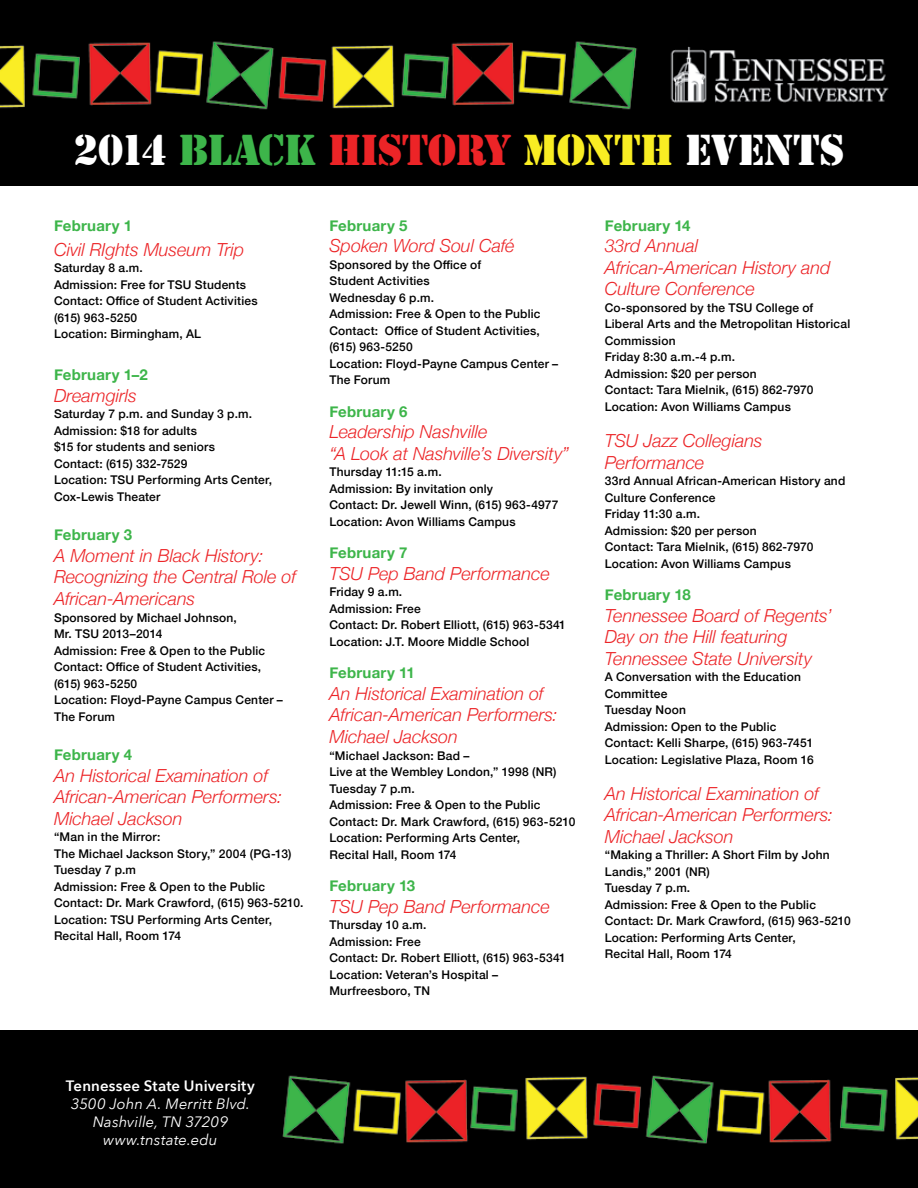
<style>
.page{position:relative;width:918px;height:1188px;background:#fff}
.page>*{position:absolute;margin:0;border:0;box-sizing:border-box;transform-origin:0 0}
.t1{font:45px "Stencil";letter-spacing:-.025em;color:#fff}
.t2{font:italic 300 18px/21.6px "Helvetica Neue";color:#ec2427}
.t3{font:700 15px "Helvetica Neue";letter-spacing:.015em;color:#3db54a}
.t4{font:italic 15px/18px "Avenir Next";letter-spacing:.005em;color:#fff;text-align:center}
.t5{font:600 15px "Avenir Next";letter-spacing:.01em;color:#fff}
.t6{font:500 12px/16.5px "Helvetica Neue";letter-spacing:.015em;color:#000}
.s1{color:#3db54a}
.s2{color:#ec2427}
.s3{color:#f9ed23}
</style>
<div class="page">
<div style="left:0;top:0;width:918px;height:160px;background:#000"></div>
<img style="left:0;top:41px;width:889px;height:69px">
<div style="left:0;top:1030px;width:918px;height:158px;background:#000"></div>
<img style="left:282px;top:1075px;width:636px;height:69px">
<div style="left:0;top:141px;width:918px;height:45px;background:#000"></div>
<h1 class="t1" style="left:73px;top:124px;width:773px">2014 <span class="s1">BLACK</span> <span class="s2">HISTORY</span> <span class="s3">MONTH</span> EVENTS</h1>
<p class="t3" style="left:54px;top:214px;width:80px">February 1</p>
<h2 class="t2" style="left:54px;top:238px;width:192px">Civil RIghts Museum Trip</h2>
<p class="t6" style="left:54px;top:259px;width:205px">Saturday 8 a.m.<br>Admission: Free for TSU Students<br>Contact: Office of Student Activities (615) 963-5250<br>Location: Birmingham, AL</p>
<p class="t3" style="left:54px;top:363px;width:95px">February 1–2</p>
<h2 class="t2" style="left:54px;top:384px;width:84px">Dreamgirls</h2>
<p class="t6" style="left:54px;top:405px;width:220px">Saturday 7 p.m. and Sunday 3 p.m.<br>Admission: $18 for adults<br>$15 for students and seniors<br>Contact: (615) 332-7529<br>Location: TSU Performing Arts Center,<br>Cox-Lewis Theater</p>
<p class="t3" style="left:54px;top:523px;width:80px">February 3</p>
<h2 class="t2" style="left:54px;top:544px;width:244px">A Moment in Black History:<br>Recognizing the Central Role of<br>African-Americans</h2>
<p class="t6" style="left:54px;top:608px;width:230px">Sponsored by Michael Johnson,<br>Mr. TSU 2013–2014<br>Admission: Free &amp; Open to the Public<br>Contact: Office of Student Activities, (615) 963-5250<br>Location: Floyd-Payne Campus Center –<br>The Forum</p>
<p class="t3" style="left:54px;top:743px;width:80px">February 4</p>
<h2 class="t2" style="left:54px;top:764px;width:230px">An Historical Examination of<br>African-American Performers:<br>Michael Jackson</h2>
<p class="t6" style="left:54px;top:828px;width:251px">“Man in the Mirror:<br>The Michael Jackson Story,” 2004 (PG-13)<br>Tuesday 7 p.m<br>Admission: Free &amp; Open to the Public<br>Contact: Dr. Mark Crawford, (615) 963-5210.<br>Location: TSU Performing Arts Center,<br>Recital Hall, Room 174</p>
<p class="t3" style="left:329px;top:214px;width:80px">February 5</p>
<h2 class="t2" style="left:329px;top:234px;width:187px">Spoken Word Soul Café</h2>
<p class="t6" style="left:329px;top:256px;width:230px">Sponsored by the Office of<br>Student Activities<br>Wednesday 6 p.m.<br>Admission: Free &amp; Open to the Public<br>Contact: Office of Student Activities, (615) 963-5250<br>Location: Floyd-Payne Campus Center –<br>The Forum</p>
<p class="t3" style="left:329px;top:400px;width:80px">February 6</p>
<h2 class="t2" style="left:329px;top:420px;width:241px">Leadership Nashville<br>“A Look at Nashville’s Diversity”</h2>
<p class="t6" style="left:329px;top:463px;width:231px">Thursday 11:15 a.m.<br>Admission: By invitation only<br>Contact: Dr. Jewell Winn, (615) 963-4977<br>Location: Avon Williams Campus</p>
<p class="t3" style="left:329px;top:541px;width:80px">February 7</p>
<h2 class="t2" style="left:329px;top:562px;width:222px">TSU Pep Band Performance</h2>
<p class="t6" style="left:329px;top:583px;width:238px">Friday 9 a.m.<br>Admission: Free<br>Contact: Dr. Robert Elliott, (615) 963-5341<br>Location: J.T. Moore Middle School</p>
<p class="t3" style="left:329px;top:661px;width:87px">February 11</p>
<h2 class="t2" style="left:329px;top:682px;width:230px">An Historical Examination of<br>African-American Performers:<br>Michael Jackson</h2>
<p class="t6" style="left:329px;top:746px;width:248px">“Michael Jackson: Bad –<br>Live at the Wembley London,” 1998 (NR)<br>Tuesday 7 p.m.<br>Admission: Free &amp; Open to the Public<br>Contact: Dr. Mark Crawford, (615) 963-5210<br>Location: Performing Arts Center,<br>Recital Hall, Room 174</p>
<p class="t3" style="left:329px;top:874px;width:87px">February 13</p>
<h2 class="t2" style="left:329px;top:894px;width:222px">TSU Pep Band Performance</h2>
<p class="t6" style="left:329px;top:916px;width:238px">Thursday 10 a.m.<br>Admission: Free<br>Contact: Dr. Robert Elliott, (615) 963-5341<br>Location: Veteran’s Hospital –<br>Murfreesboro, TN</p>
<p class="t3" style="left:605px;top:214px;width:87px">February 14</p>
<h2 class="t2" style="left:605px;top:234px;width:227px">33rd Annual<br>African-American History and<br>Culture Conference</h2>
<p class="t6" style="left:605px;top:299px;width:247px">Co-sponsored by the TSU College of<br>Liberal Arts and the Metropolitan Historical<br>Commission<br>Friday 8:30 a.m.-4 p.m.<br>Admission: $20 per person<br>Contact: Tara Mielnik, (615) 862-7970<br>Location: Avon Williams Campus</p>
<h2 class="t2" style="left:605px;top:429px;width:159px">TSU Jazz Collegians<br>Performance</h2>
<p class="t6" style="left:605px;top:472px;width:242px">33rd Annual African-American History and<br>Culture Conference<br>Friday 11:30 a.m.<br>Admission: $20 per person<br>Contact: Tara Mielnik, (615) 862-7970<br>Location: Avon Williams Campus</p>
<p class="t3" style="left:605px;top:583px;width:88px">February 18</p>
<h2 class="t2" style="left:605px;top:603px;width:229px">Tennessee Board of Regents’<br>Day on the Hill featuring<br>Tennessee State University</h2>
<p class="t6" style="left:605px;top:668px;width:210px">A Conversation with the Education<br>Committee<br>Tuesday Noon<br>Admission: Open to the Public<br>Contact: Kelli Sharpe, (615) 963-7451<br>Location: Legislative Plaza, Room 16</p>
<h2 class="t2" style="left:605px;top:782px;width:230px">An Historical Examination of<br>African-American Performers:<br>Michael Jackson</h2>
<p class="t6" style="left:605px;top:846px;width:248px">“Making a Thriller: A Short Film by John<br>Landis,” 2001 (NR)<br>Tuesday 7 p.m.<br>Admission: Free &amp; Open to the Public<br>Contact: Dr. Mark Crawford, (615) 963-5210<br>Location: Performing Arts Center,<br>Recital Hall, Room 174</p>
<p class="t5" style="left:66px;top:1077px;width:190px">Tennessee State University</p>
<p class="t4" style="left:71px;top:1095px;width:181px">3500 John A. Merritt Blvd.<br>Nashville, TN 37209 www.tnstate.edu</p>
</div>
